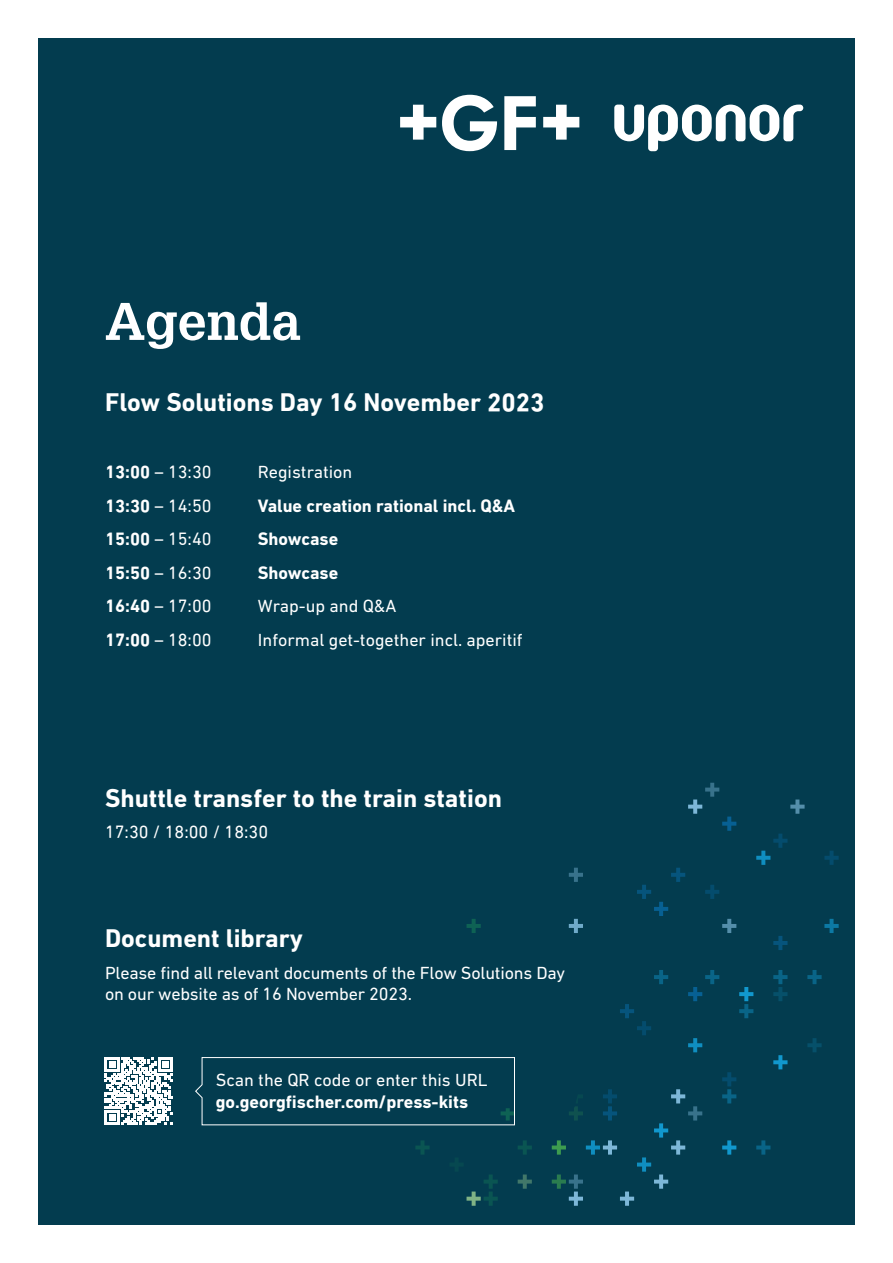
<style>
.page{position:relative;width:893px;height:1263px;background:#fff}
.page>*{position:absolute;margin:0;border:0;box-sizing:border-box;transform-origin:0 0}
.t1{font:700 51.6px "Glypha LT Std";color:#fff}
.t2{font:700 25.8px "DIN Nextfor GF";color:#fff}
.t3{font:18px/33.6px "DIN Nextfor GF";color:#fff}
.t4{font:700 18px/33.6px "DIN Nextfor GF";color:#fff}
.s1{font-weight:700}
</style>
<div class="page">
<div style="left:38px;top:38px;width:817px;height:1187px;background:#033c4f"></div>
<svg style="left:105px;top:1057px;width:67px;height:68px"></svg>
<svg style="left:195px;top:782px;width:644px;height:424px"></svg>
<svg style="left:400px;top:105px;width:36px;height:35px"></svg>
<svg style="left:543px;top:105px;width:36px;height:35px"></svg>
<svg style="left:442px;top:95px;width:55px;height:56px"></svg>
<svg style="left:504px;top:96px;width:32px;height:54px"></svg>
<svg style="left:614px;top:105px;width:189px;height:46px"></svg>
<h1 class="t1" style="left:105px;top:290px;width:198px">Agenda</h1>
<h2 class="t2" style="left:105px;top:385px;width:441px">Flow Solutions Day 16 November 2023</h2>
<p class="t3" style="left:105px;top:454px;width:108px;text-align:justify"><span class="s1">13:00</span> – 13:30<br><span class="s1">13:30</span> – 14:50<br><span class="s1">15:00</span> – 15:40<br><span class="s1">15:50</span> – 16:30<br><span class="s1">16:40</span> – 17:00<br><span class="s1">17:00</span> – 18:00</p>
<p class="t3" style="left:258px;top:454px;width:96px">Registration</p>
<p class="t4" style="left:258px;top:487px;width:259px">Value creation rational incl. Q&amp;A<br>Showcase<br>Showcase</p>
<p class="t3" style="left:258px;top:588px;width:266px">Wrap-up and Q&amp;A<br>Informal get-together incl. aperitif</p>
<h2 class="t2" style="left:105px;top:780px;width:398px">Shuttle transfer to the train station</h2>
<p class="t3" style="left:105px;top:814px;width:165px">17:30 / 18:00 / 18:30</p>
<h2 class="t2" style="left:105px;top:920px;width:199px">Document library</h2>
<p class="t3" style="left:105px;top:960px;width:462px;line-height:21.8px">Please find all relevant documents of the Flow Solutions Day on our website as of 16 November 2023.</p>
<p class="t3" style="left:216px;top:1062px;width:273px">Scan the QR code or enter this URL</p>
<p class="t4" style="left:216px;top:1083px;width:254px">go.georgfischer.com/press-kits</p>
</div>
